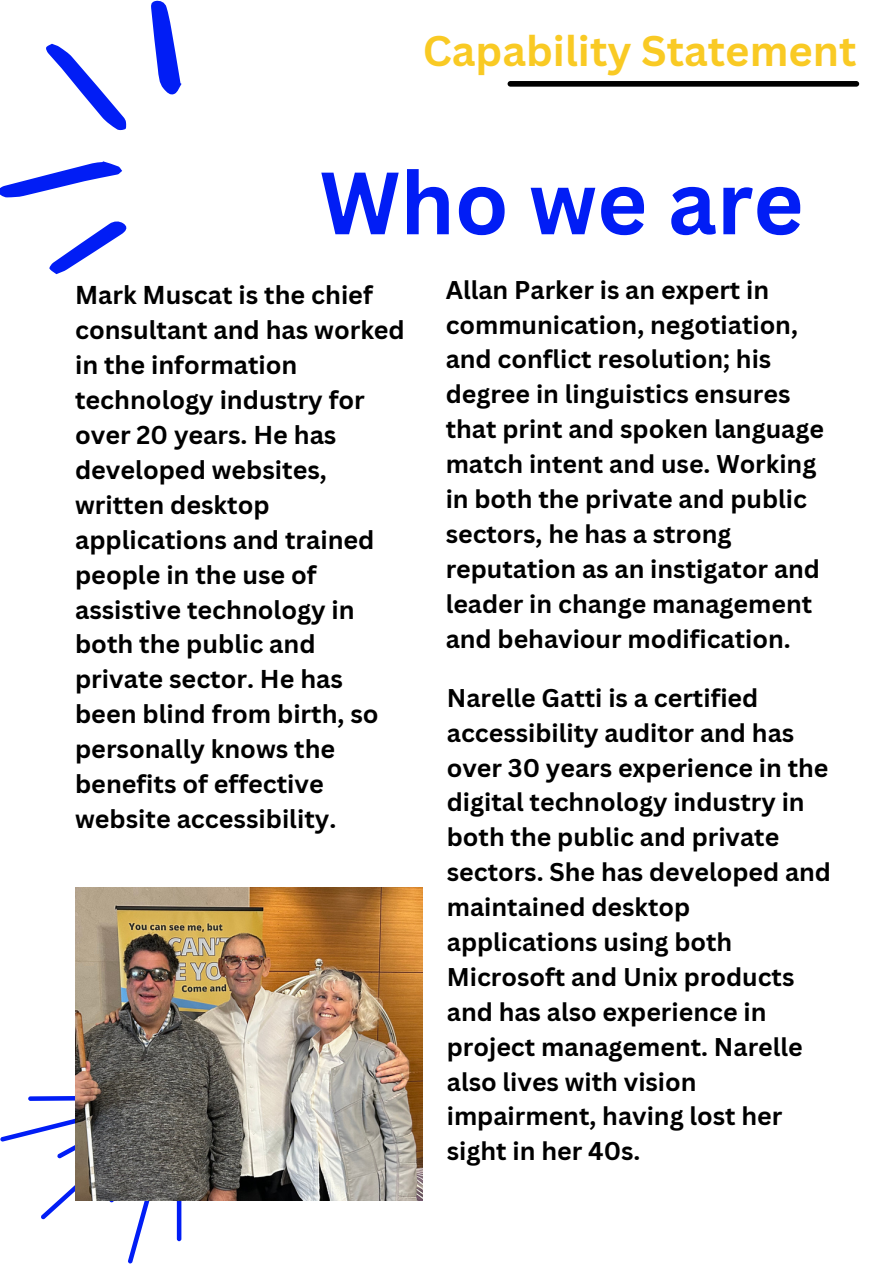
<style>
.page{position:relative;width:894px;height:1264px;background:#fff}
.page>*{position:absolute;margin:0;border:0;box-sizing:border-box;transform-origin:0 0}
.t1{font:700 86.25px "Canva Sans";color:#011df5}
.t2{font:700 41.7px "Canva Sans";color:#f9ca24}
.t3{font:700 25.2px/35px "Canva Sans";color:#000}
.t4{font:700 24.9px/34.8px "Canva Sans";color:#000}
</style>
<div class="page">
<svg style="left:0;top:161px;width:122px;height:36px"></svg>
<svg style="left:46px;top:44px;width:80px;height:87px"></svg>
<svg style="left:151px;top:0;width:30px;height:95px"></svg>
<svg style="left:49px;top:221px;width:78px;height:53px"></svg>
<div style="left:507px;top:81px;width:351px;height:6px;background:#000;border-radius:3px"></div>
<svg style="left:28px;top:1096px;width:47px;height:4px"></svg>
<svg style="left:0;top:1118px;width:157px;height:145px"></svg>
<hr style="left:177px;top:1172px;width:4px;height:69px;background:#011df5;border-radius:2px">
<img style="left:75px;top:887px;width:348px;height:313px">
<h2 class="t2" style="left:422px;top:22px;width:435px">Capability Statement</h2>
<h1 class="t1" style="left:319px;top:142px;width:485px">Who we are</h1>
<p class="t3" style="left:75px;top:277px;width:331px">Mark Muscat is the chief consultant and has worked in the information technology industry for over 20 years. He has developed websites, written desktop applications and trained people in the use of assistive technology in both the public and private sector. He has been blind from birth, so personally knows the benefits of effective website accessibility.</p>
<p class="t4" style="left:445px;top:271px;width:380px">Allan Parker is an expert in communication, negotiation, and conflict resolution; his degree in linguistics ensures that print and spoken language match intent and use. Working in both the private and public sectors, he has a strong reputation as an instigator and leader in change management and behaviour modification.</p>
<p class="t4" style="left:446px;top:679px;width:385px">Narelle Gatti is a certified accessibility auditor and has over 30 years experience in the digital technology industry in both the public and private sectors. She has developed and maintained desktop applications using both<br>Microsoft and Unix products and has also experience in project management. Narelle also lives with vision impairment, having lost her sight in her 40s.</p>
</div>
